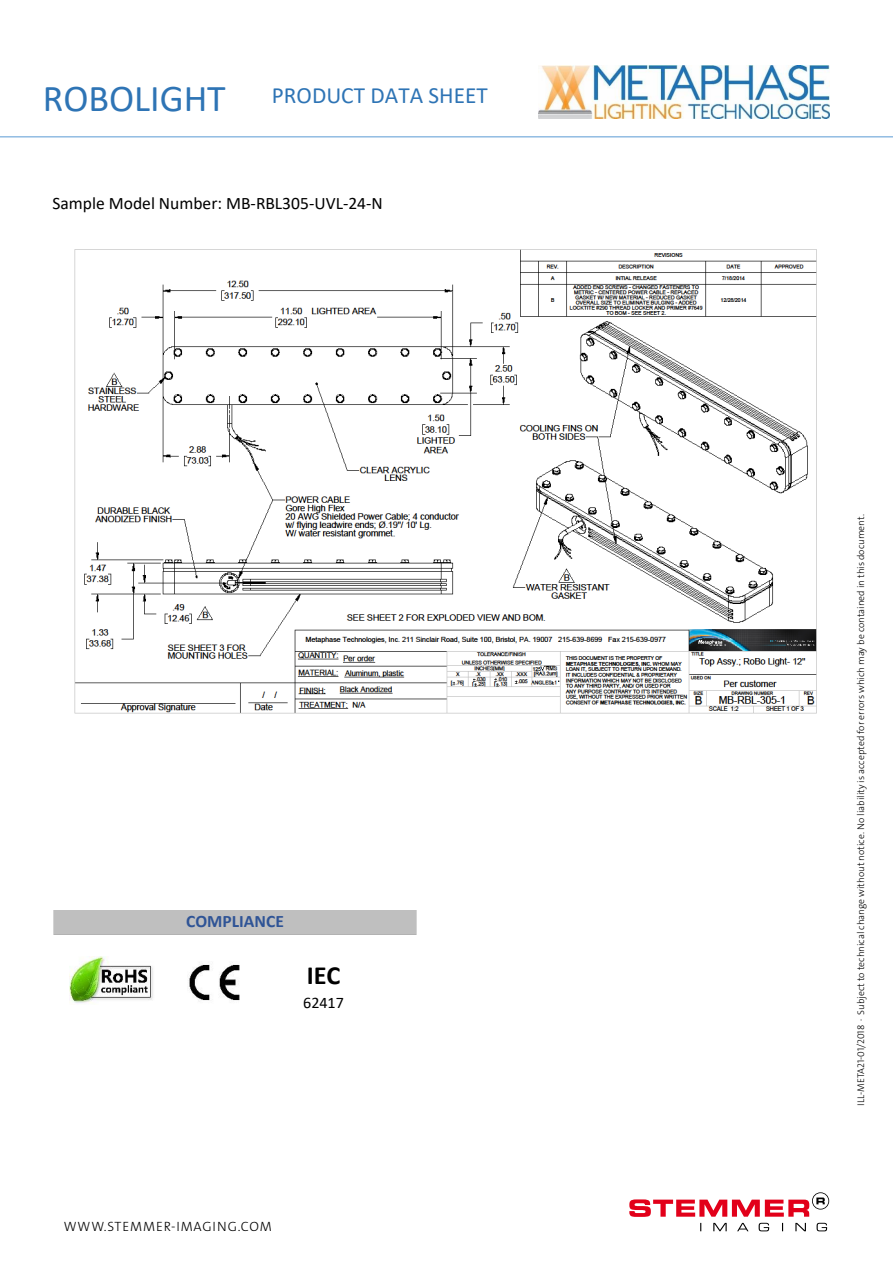
<style>
.page{position:relative;width:893px;height:1263px;background:#fff}
.page>*{position:absolute;margin:0;border:0;box-sizing:border-box;transform-origin:0 0}
.t1{font:700 26.25px "Calibri";color:#000}
.t2{font:23.25px "Calibri";color:#2e74b5}
.t3{font:17.55px "Calibri";color:#000}
.t4{font:700 17.55px "Calibri";color:#2f5496}
.t5{font:16.05px "Calibri";color:#000}
.t6{font:13.5px "The Sans LP3 Lig";letter-spacing:.065em;color:#000}
.t7{font:9.75px "The Sans LP3 Lig";color:#000}
.s1{font-size:37.95px}
</style>
<div class="page">
<img style="left:539px;top:65px;width:290px;height:53px">
<hr style="left:0;top:136px;width:893px;height:1px;background:#5b9bd5">
<img style="left:74px;top:249px;width:743px;height:465px">
<div style="left:53px;top:911px;width:364px;height:23px;background:#bfbfbf"></div>
<img style="left:70px;top:956px;width:83px;height:47px">
<img style="left:189px;top:962px;width:51px;height:39px">
<svg style="left:629px;top:1192px;width:200px;height:39px"></svg>
<h2 class="t2" style="left:43px;top:79px;width:447px"><span class="s1">ROBOLIGHT</span> PRODUCT DATA SHEET</h2>
<h3 class="t3" style="left:53px;top:191px;width:332px">Sample Model Number: MB-RBL305-UVL-24-N</h3>
<h3 class="t4" style="left:186px;top:909px;width:99px">COMPLIANCE</h3>
<h1 class="t1" style="left:307px;top:956px;width:35px">IEC</h1>
<h3 class="t5" style="left:303px;top:992px;width:42px">62417</h3>
<h3 class="t6" style="left:64px;top:1215px;width:209px">WWW.STEMMER-IMAGING.COM</h3>
<h3 class="t6" style="left:64px;top:1218px;width:209px">WWW.STEMMER-IMAGING.COM</h3>
<p class="t7" style="left:854px;top:1106px;width:593px;rotate:-90deg">ILL-META21-01/2018 ∙ Subject to technical change without notice. No liability is accepted for errors which may be contained in this document.</p>
</div>
